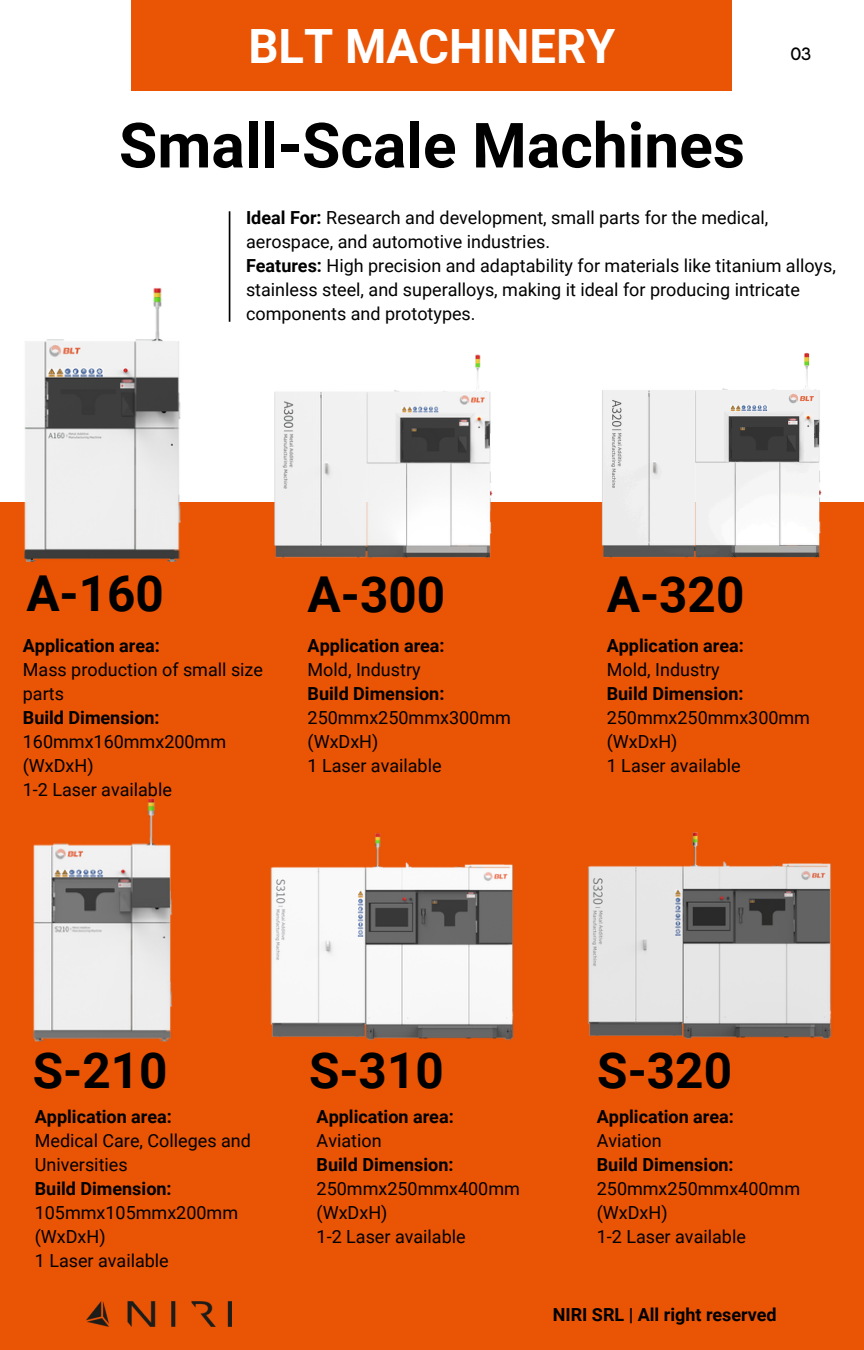
<style>
.page{position:relative;width:864px;height:1350px;background:#fff}
.page>*{position:absolute;margin:0;border:0;box-sizing:border-box;transform-origin:0 0}
.t1{font:700 62.32px "Roboto";color:#000}
.t2{font:700 49.5px "Roboto";color:#000}
.t3{font:700 47.25px "Roboto";color:#fff}
.t4{font:18px/24.1px "Roboto";color:#000}
.t5{font:700 18px "Roboto";color:#000}
.t6{font:500 18px "HK Grotesk";color:#000}
.s1{font-weight:700}
</style>
<div class="page">
<div style="left:132px;top:0;width:600px;height:91px;background:#e95405"></div>
<div style="left:0;top:502px;width:864px;height:848px;background:#e95405"></div>
<hr style="left:229px;top:211px;width:1px;height:111px;background:#000">
<img style="left:24px;top:273px;width:207px;height:289px">
<img style="left:187px;top:336px;width:306px;height:226px">
<img style="left:601px;top:352px;width:221px;height:206px">
<img style="left:33px;top:798px;width:139px;height:244px">
<img style="left:270px;top:833px;width:235px;height:207px">
<img style="left:505px;top:832px;width:327px;height:208px">
<img style="left:86px;top:1301px;width:146px;height:25px">
<p class="t3" style="left:248px;top:19px;width:369px">BLT MACHINERY</p>
<h2 class="t1" style="left:119px;top:110px;width:628px">Small-Scale Machines</h2>
<h2 class="t6" style="left:791px;top:44px;width:22px">03</h2>
<h2 class="t4" style="left:246px;top:206px;width:524px"><span class="s1">Ideal For:</span> Research and development, small parts for the medical, aerospace, and automotive industries.</h2>
<p class="t4" style="left:246px;top:254px;width:591px"><span class="s1">Features:</span> High precision and adaptability for materials like titanium alloys, stainless steel, and superalloys, making it ideal for producing intricate components and prototypes.</p>
<p class="t2" style="left:26px;top:565px;width:139px">A-160</p>
<p class="t2" style="left:308px;top:566px;width:139px">A-300</p>
<p class="t2" style="left:607px;top:566px;width:139px">A-320</p>
<p class="t5" style="left:23px;top:635px;width:139px">Application area:</p>
<p class="t4" style="left:23px;top:657px;width:242px">Mass production of small size parts</p>
<p class="t5" style="left:23px;top:707px;width:138px">Build Dimension:</p>
<p class="t4" style="left:23px;top:729px;width:205px">160mmx160mmx200mm (WxDxH)</p>
<p class="t4" style="left:23px;top:777px;width:151px">1-2 Laser available</p>
<p class="t5" style="left:308px;top:635px;width:139px">Application area:</p>
<p class="t4" style="left:308px;top:657px;width:115px">Mold, Industry</p>
<p class="t5" style="left:308px;top:683px;width:138px">Build Dimension:</p>
<p class="t4" style="left:308px;top:705px;width:205px">250mmx250mmx300mm (WxDxH)</p>
<p class="t4" style="left:308px;top:753px;width:136px">1 Laser available</p>
<p class="t5" style="left:607px;top:635px;width:139px">Application area:</p>
<p class="t4" style="left:607px;top:657px;width:115px">Mold, Industry</p>
<p class="t5" style="left:607px;top:683px;width:138px">Build Dimension:</p>
<p class="t4" style="left:607px;top:705px;width:205px">250mmx250mmx300mm (WxDxH)</p>
<h2 class="t4" style="left:607px;top:753px;width:136px">1 Laser available</h2>
<h2 class="t2" style="left:33px;top:1042px;width:136px">S-210</h2>
<h2 class="t5" style="left:35px;top:1107px;width:139px">Application area:</h2>
<p class="t4" style="left:35px;top:1129px;width:218px">Medical Care, Colleges and<br>Universities</p>
<p class="t5" style="left:35px;top:1179px;width:138px">Build Dimension:</p>
<p class="t4" style="left:35px;top:1201px;width:205px">105mmx105mmx200mm (WxDxH)</p>
<p class="t4" style="left:35px;top:1249px;width:136px">1 Laser available</p>
<p class="t2" style="left:309px;top:1042px;width:136px">S-310</p>
<p class="t2" style="left:597px;top:1042px;width:136px">S-320</p>
<p class="t5" style="left:597px;top:1107px;width:139px">Application area:</p>
<p class="t4" style="left:597px;top:1129px;width:66px">Aviation</p>
<p class="t5" style="left:597px;top:1155px;width:138px">Build Dimension:</p>
<p class="t4" style="left:597px;top:1177px;width:205px">250mmx250mmx400mm (WxDxH)</p>
<p class="t4" style="left:597px;top:1225px;width:151px">1-2 Laser available</p>
<p class="t5" style="left:317px;top:1107px;width:139px">Application area:</p>
<p class="t4" style="left:317px;top:1129px;width:66px">Aviation</p>
<p class="t5" style="left:317px;top:1155px;width:138px">Build Dimension:</p>
<p class="t4" style="left:317px;top:1177px;width:205px">250mmx250mmx400mm (WxDxH)</p>
<p class="t4" style="left:317px;top:1225px;width:151px">1-2 Laser available</p>
<p class="t5" style="left:553px;top:1305px;width:225px">NIRI SRL | All right reserved</p>
</div>
